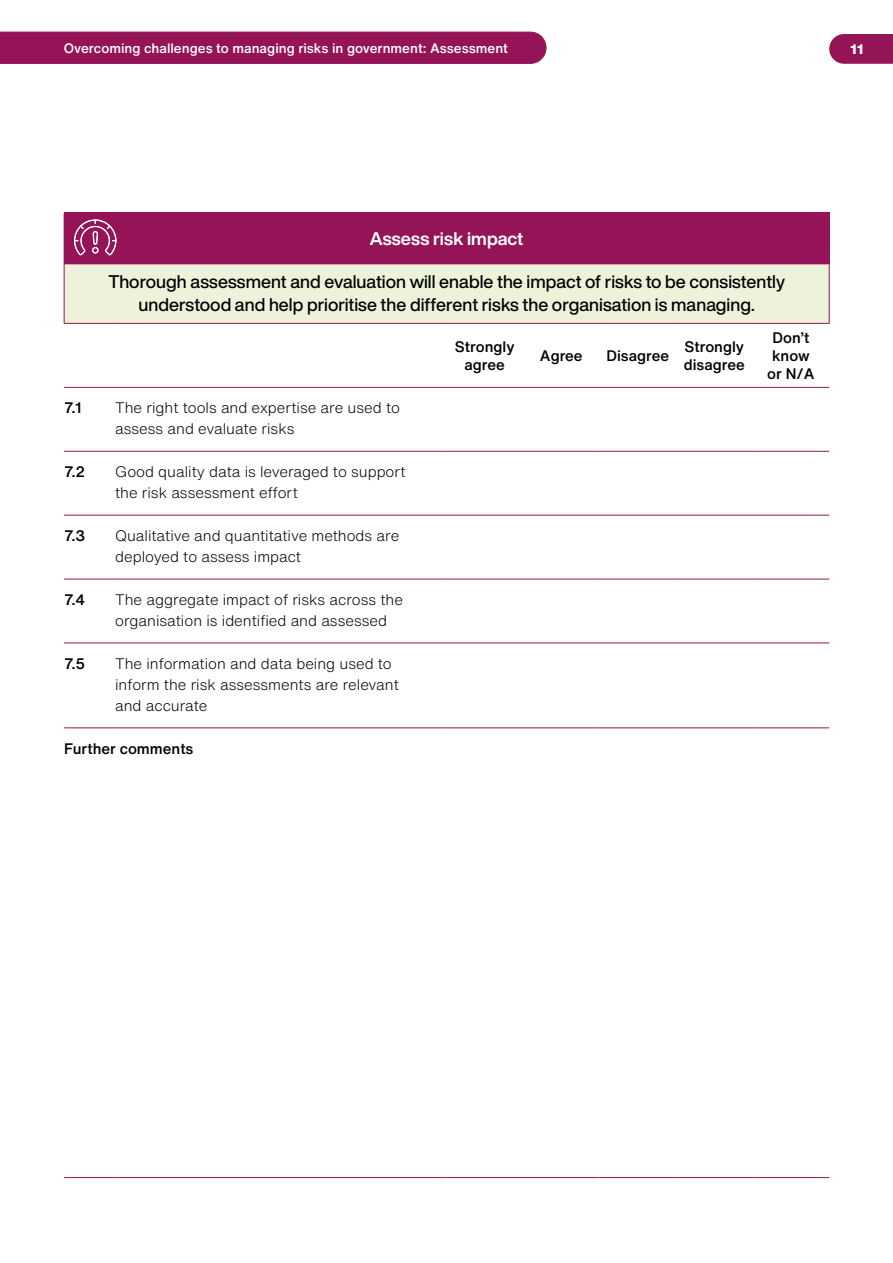
<style>
.page{position:relative;width:893px;height:1263px;background:#fff}
.page>*{position:absolute;margin:0;border:0;box-sizing:border-box;transform-origin:0 0}
.heading_3{font:500 18px/22.5px "Helvetica Now Display";color:#000;text-align:center}
.heading_3-2{font:700 18px "Helvetica Now Display";color:#fff}
.body_text{font:300 15px/21px "Helvetica Now Text";color:#000}
.heading_5{font:500 15px/18px "Helvetica Now Text";color:#000;text-align:center}
.body_text-2{font:500 15px "Helvetica Now Text";color:#000}
.t1{font:500 13.5px "Helvetica Now Text";color:#fff}
.t2{font:800 13.5px "Helvetica Now Text";color:#fff}
</style>
<div class="page">
<svg style="left:829px;top:34px;width:64px;height:30px;background:#9b2262"></svg>
<div style="left:0;top:32px;width:546px;height:32px;background:#951458"></div>
<div style="left:64px;top:213px;width:765px;height:51px;background:#951458"></div>
<div style="left:64px;top:264px;width:765px;height:59px;background:#edf3db"></div>
<hr style="left:64px;top:387px;width:51px;height:1px;background:#951458">
<hr style="left:115px;top:387px;width:331px;height:1px;background:#951458">
<hr style="left:446px;top:387px;width:77px;height:1px;background:#951458">
<hr style="left:523px;top:387px;width:77px;height:1px;background:#951458">
<hr style="left:600px;top:387px;width:76px;height:1px;background:#951458">
<hr style="left:676px;top:387px;width:77px;height:1px;background:#951458">
<hr style="left:753px;top:387px;width:76px;height:1px;background:#951458">
<hr style="left:64px;top:451px;width:51px;height:1px;background:#951458">
<hr style="left:115px;top:451px;width:331px;height:1px;background:#951458">
<hr style="left:446px;top:451px;width:77px;height:1px;background:#951458">
<hr style="left:523px;top:451px;width:77px;height:1px;background:#951458">
<hr style="left:600px;top:451px;width:76px;height:1px;background:#951458">
<hr style="left:676px;top:451px;width:77px;height:1px;background:#951458">
<hr style="left:753px;top:451px;width:76px;height:1px;background:#951458">
<hr style="left:64px;top:515px;width:51px;height:1px;background:#951458">
<hr style="left:115px;top:515px;width:331px;height:1px;background:#951458">
<hr style="left:446px;top:515px;width:77px;height:1px;background:#951458">
<hr style="left:523px;top:515px;width:77px;height:1px;background:#951458">
<hr style="left:600px;top:515px;width:76px;height:1px;background:#951458">
<hr style="left:676px;top:515px;width:77px;height:1px;background:#951458">
<hr style="left:753px;top:515px;width:76px;height:1px;background:#951458">
<hr style="left:64px;top:579px;width:51px;height:1px;background:#951458">
<hr style="left:115px;top:579px;width:331px;height:1px;background:#951458">
<hr style="left:446px;top:579px;width:77px;height:1px;background:#951458">
<hr style="left:523px;top:579px;width:77px;height:1px;background:#951458">
<hr style="left:600px;top:579px;width:76px;height:1px;background:#951458">
<hr style="left:676px;top:579px;width:77px;height:1px;background:#951458">
<hr style="left:753px;top:579px;width:76px;height:1px;background:#951458">
<hr style="left:64px;top:643px;width:51px;height:1px;background:#951458">
<hr style="left:115px;top:643px;width:331px;height:1px;background:#951458">
<hr style="left:446px;top:643px;width:77px;height:1px;background:#951458">
<hr style="left:523px;top:643px;width:77px;height:1px;background:#951458">
<hr style="left:600px;top:643px;width:76px;height:1px;background:#951458">
<hr style="left:676px;top:643px;width:77px;height:1px;background:#951458">
<hr style="left:753px;top:643px;width:76px;height:1px;background:#951458">
<hr style="left:64px;top:727px;width:51px;height:1px;background:#951458">
<hr style="left:115px;top:727px;width:331px;height:1px;background:#951458">
<hr style="left:446px;top:727px;width:77px;height:1px;background:#951458">
<hr style="left:523px;top:727px;width:77px;height:1px;background:#951458">
<hr style="left:600px;top:727px;width:76px;height:1px;background:#951458">
<hr style="left:676px;top:727px;width:77px;height:1px;background:#951458">
<hr style="left:753px;top:727px;width:76px;height:1px;background:#951458">
<hr style="left:64px;top:1177px;width:51px;height:1px;background:#951458">
<hr style="left:115px;top:1177px;width:331px;height:1px;background:#951458">
<hr style="left:446px;top:1177px;width:77px;height:1px;background:#951458">
<hr style="left:523px;top:1177px;width:77px;height:1px;background:#951458">
<hr style="left:600px;top:1177px;width:76px;height:1px;background:#951458">
<hr style="left:676px;top:1177px;width:77px;height:1px;background:#951458">
<hr style="left:753px;top:1177px;width:76px;height:1px;background:#951458">
<hr style="left:64px;top:264px;width:1px;height:59px;background:#951458">
<hr style="left:829px;top:264px;width:1px;height:59px;background:#951458">
<hr style="left:64px;top:323px;width:51px;height:1px;background:#951458">
<hr style="left:115px;top:323px;width:331px;height:1px;background:#951458">
<hr style="left:446px;top:323px;width:77px;height:1px;background:#951458">
<hr style="left:523px;top:323px;width:77px;height:1px;background:#951458">
<hr style="left:600px;top:323px;width:76px;height:1px;background:#951458">
<hr style="left:676px;top:323px;width:77px;height:1px;background:#951458">
<hr style="left:753px;top:323px;width:77px;height:1px;background:#951458">
<hr style="left:829px;top:213px;width:1px;height:51px;background:#951458">
<hr style="left:65px;top:264px;width:50px;height:1px;background:#951458">
<hr style="left:115px;top:264px;width:331px;height:1px;background:#951458">
<hr style="left:446px;top:264px;width:77px;height:1px;background:#951458">
<hr style="left:523px;top:264px;width:77px;height:1px;background:#951458">
<hr style="left:600px;top:264px;width:76px;height:1px;background:#951458">
<hr style="left:676px;top:264px;width:77px;height:1px;background:#951458">
<hr style="left:753px;top:264px;width:76px;height:1px;background:#951458">
<svg style="left:74px;top:219px;width:43px;height:36px"></svg>
<p class="t1" style="left:64px;top:38px;width:446px">Overcoming challenges to managing risks in government: Assessment</p>
<p class="t2" style="left:850px;top:39px;width:15px">11</p>
<h3 class="heading_3-2" style="left:370px;top:226px;width:155px">Assess risk impact</h3>
<h3 class="heading_3" style="left:108px;top:270px;width:678px">Thorough assessment and evaluation will enable the impact of risks to be consistently understood and help prioritise the different risks the organisation is managing.</h3>
<h5 class="heading_5" style="left:455px;top:337px;width:61px">Strongly agree</h5>
<h5 class="heading_5" style="left:540px;top:346px;width:44px">Agree</h5>
<h5 class="heading_5" style="left:606px;top:346px;width:64px">Disagree</h5>
<h5 class="heading_5" style="left:684px;top:337px;width:63px;text-align:left">Strongly disagree</h5>
<h5 class="heading_5" style="left:767px;top:328px;width:49px">Don’t know or N/A</h5>
<p class="body_text-2" style="left:64px;top:397px;width:19px">7.1</p>
<p class="body_text" style="left:115px;top:397px;width:286px">The right tools and expertise are used to assess and evaluate risks</p>
<p class="body_text-2" style="left:64px;top:460px;width:23px">7.2</p>
<p class="body_text" style="left:115px;top:461px;width:292px">Good quality data is leveraged to support the risk assessment effort</p>
<p class="body_text-2" style="left:64px;top:524px;width:23px">7.3</p>
<p class="body_text" style="left:115px;top:525px;width:286px">Qualitative and quantitative methods are deployed to assess impact</p>
<p class="body_text-2" style="left:64px;top:588px;width:23px">7.4</p>
<p class="body_text" style="left:115px;top:589px;width:289px">The aggregate impact of risks across the organisation is identified and assessed</p>
<p class="body_text-2" style="left:64px;top:652px;width:23px">7.5</p>
<p class="body_text" style="left:115px;top:652px;width:285px">The information and data being used to inform the risk assessments are relevant and accurate</p>
<p class="body_text-2" style="left:64px;top:737px;width:131px">Further comments</p>
</div>
